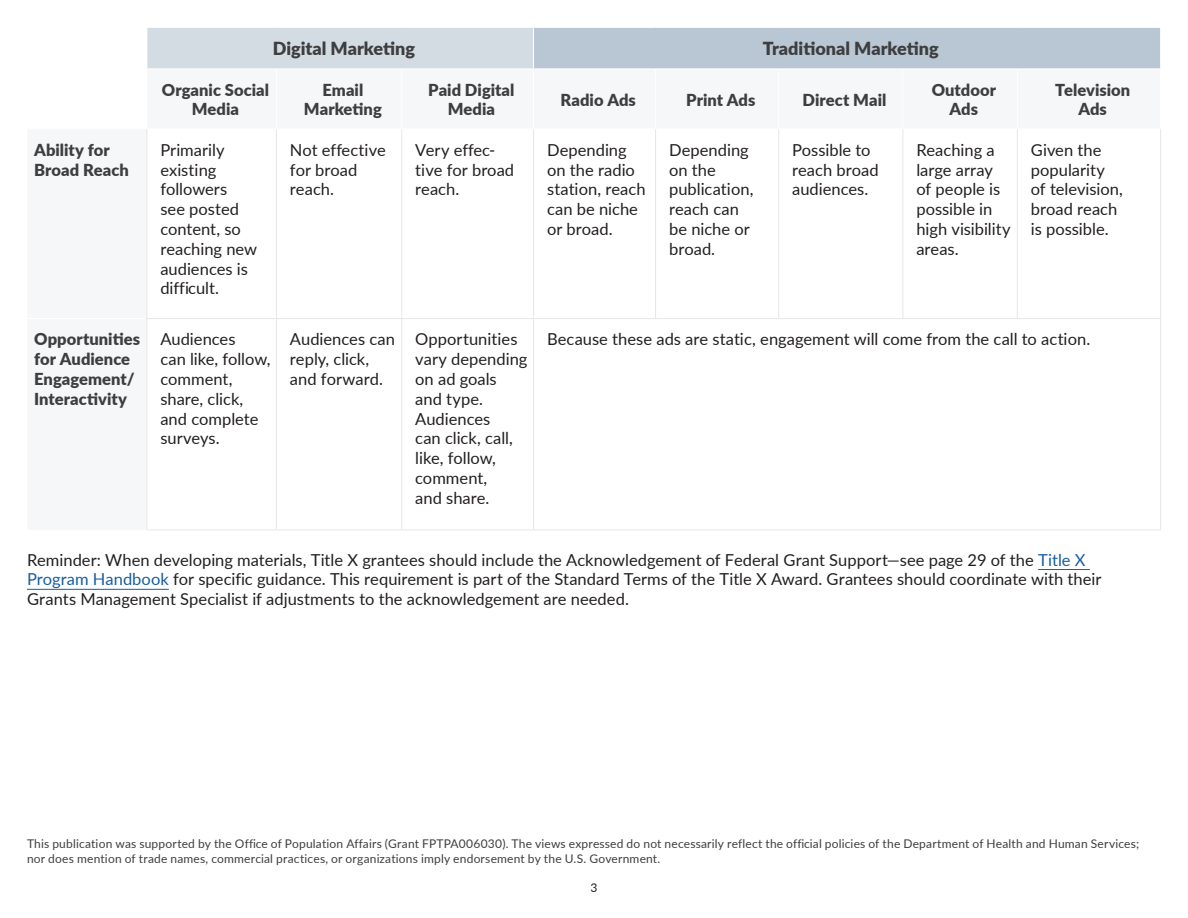
<style>
.page{position:relative;width:1188px;height:918px;background:#fff}
.page>*{position:absolute;margin:0;border:0;box-sizing:border-box;transform-origin:0 0}
.t1{font:900 18px "Lato";color:#3e3e3f}
.t2{font:16.5px/19.8px "Lato";color:#231f20}
.t3{font:900 16.5px/19.8px "Lato";color:#3e3e3f;text-align:center}
.t4{font:12px/15px "Lato";letter-spacing:.015em;color:#3e3e3f}
.t5{font:12px "Lato";color:#231f20}
.s1{color:#175d9e}
</style>
<div class="page">
<div style="left:147px;top:27px;width:387px;height:42px;background:#d3dbe3"></div>
<div style="left:534px;top:27px;width:627px;height:42px;background:#b9c7d5"></div>
<hr style="left:147px;top:27px;width:129px;height:1px;background:#fff">
<hr style="left:276px;top:27px;width:126px;height:1px;background:#fff">
<hr style="left:402px;top:27px;width:132px;height:1px;background:#fff">
<hr style="left:534px;top:27px;width:122px;height:1px;background:#fff">
<hr style="left:656px;top:27px;width:123px;height:1px;background:#fff">
<hr style="left:779px;top:27px;width:124px;height:1px;background:#fff">
<hr style="left:903px;top:27px;width:114px;height:1px;background:#fff">
<hr style="left:1017px;top:27px;width:144px;height:1px;background:#fff">
<hr style="left:1160px;top:28px;width:1px;height:40px;background:#fff">
<hr style="left:147px;top:68px;width:129px;height:1px;background:#fff">
<hr style="left:276px;top:68px;width:126px;height:1px;background:#fff">
<hr style="left:402px;top:68px;width:132px;height:1px;background:#fff">
<hr style="left:534px;top:68px;width:122px;height:1px;background:#fff">
<hr style="left:656px;top:68px;width:123px;height:1px;background:#fff">
<hr style="left:779px;top:68px;width:124px;height:1px;background:#fff">
<hr style="left:903px;top:68px;width:114px;height:1px;background:#fff">
<hr style="left:1017px;top:68px;width:144px;height:1px;background:#fff">
<hr style="left:147px;top:28px;width:1px;height:40px;background:#fff">
<hr style="left:533px;top:28px;width:1px;height:40px;background:#fff">
<hr style="left:147px;top:129px;width:1px;height:189px;background:#e6e7e9">
<hr style="left:276px;top:129px;width:1px;height:189px;background:#e6e7e9">
<hr style="left:401px;top:129px;width:1px;height:189px;background:#e6e7e9">
<hr style="left:533px;top:129px;width:1px;height:189px;background:#e6e7e9">
<hr style="left:655px;top:129px;width:1px;height:189px;background:#e6e7e9">
<hr style="left:778px;top:129px;width:1px;height:189px;background:#e6e7e9">
<hr style="left:903px;top:129px;width:1px;height:189px;background:#e6e7e9">
<hr style="left:1017px;top:129px;width:1px;height:189px;background:#e6e7e9">
<hr style="left:1160px;top:129px;width:1px;height:189px;background:#e6e7e9">
<hr style="left:534px;top:318px;width:122px;height:1px;background:#e6e7e9">
<hr style="left:534px;top:530px;width:122px;height:1px;background:#e6e7e9">
<hr style="left:656px;top:530px;width:123px;height:1px;background:#e6e7e9">
<hr style="left:779px;top:530px;width:124px;height:1px;background:#e6e7e9">
<hr style="left:903px;top:530px;width:114px;height:1px;background:#e6e7e9">
<hr style="left:1017px;top:530px;width:144px;height:1px;background:#e6e7e9">
<hr style="left:656px;top:318px;width:123px;height:1px;background:#e6e7e9">
<hr style="left:779px;top:318px;width:124px;height:1px;background:#e6e7e9">
<hr style="left:903px;top:318px;width:114px;height:1px;background:#e6e7e9">
<hr style="left:1017px;top:318px;width:144px;height:1px;background:#e6e7e9">
<hr style="left:1160px;top:319px;width:1px;height:211px;background:#e6e7e9">
<hr style="left:147px;top:318px;width:129px;height:1px;background:#e6e7e9">
<hr style="left:147px;top:319px;width:1px;height:211px;background:#e6e7e9">
<hr style="left:147px;top:530px;width:129px;height:1px;background:#e6e7e9">
<hr style="left:276px;top:318px;width:126px;height:1px;background:#e6e7e9">
<hr style="left:276px;top:319px;width:1px;height:211px;background:#e6e7e9">
<hr style="left:276px;top:530px;width:126px;height:1px;background:#e6e7e9">
<hr style="left:402px;top:318px;width:132px;height:1px;background:#e6e7e9">
<hr style="left:401px;top:319px;width:1px;height:211px;background:#e6e7e9">
<hr style="left:533px;top:319px;width:1px;height:211px;background:#e6e7e9">
<hr style="left:402px;top:530px;width:132px;height:1px;background:#e6e7e9">
<hr style="left:27px;top:589px;width:142px;height:1px;background:#175d9e">
<hr style="left:1038px;top:569px;width:52px;height:1px;background:#175d9e">
<p class="t1" style="left:273px;top:35px;width:144px">Digital Marketing</p>
<p class="t1" style="left:763px;top:35px;width:177px">Traditional Marketing</p>
<p class="t3" style="left:162px;top:79px;width:109px">Organic Social<br>Media</p>
<p class="t3" style="left:304px;top:79px;width:80px">Email<br>Marketing</p>
<p class="t3" style="left:428px;top:79px;width:88px">Paid Digital<br>Media</p>
<p class="t3" style="left:561px;top:89px;width:77px">Radio Ads</p>
<p class="t3" style="left:686px;top:89px;width:71px">Print Ads</p>
<p class="t3" style="left:803px;top:89px;width:85px">Direct Mail</p>
<p class="t3" style="left:932px;top:79px;width:66px">Outdoor<br>Ads</p>
<p class="t3" style="left:1055px;top:79px;width:77px">Television<br>Ads</p>
<p class="t3" style="left:34px;top:139px;width:96px;text-align:left">Ability for<br>Broad Reach</p>
<p class="t2" style="left:160px;top:139px;width:98px">Primarily existing followers<br>see posted content, so reaching new audiences is difficult.</p>
<p class="t2" style="left:290px;top:139px;width:97px">Not effective for broad reach.</p>
<p class="t2" style="left:415px;top:139px;width:100px">Very effec&shy;tive for broad reach.</p>
<p class="t2" style="left:547px;top:139px;width:100px">Depending on the radio station, reach can be niche or broad.</p>
<p class="t2" style="left:669px;top:139px;width:86px">Depending on the publication, reach can be niche or broad.</p>
<p class="t2" style="left:792px;top:139px;width:88px">Possible to reach broad audiences.</p>
<p class="t2" style="left:916px;top:139px;width:96px">Reaching a large array of people is possible in high visibility areas.</p>
<p class="t2" style="left:1031px;top:139px;width:94px">Given the popularity of television, broad reach is possible.</p>
<p class="t3" style="left:34px;top:329px;width:107px;text-align:left">Opportunities for Audience<br>Engagement/<br>Interactivity</p>
<p class="t2" style="left:160px;top:329px;width:112px">Audiences<br>can like, follow, comment, share, click, and complete surveys.</p>
<p class="t2" style="left:290px;top:329px;width:106px">Audiences can reply, click, and forward.</p>
<p class="t2" style="left:415px;top:329px;width:114px">Opportunities vary depending on ad goals and type.<br>Audiences<br>can click, call, like, follow, comment,<br>and share.</p>
<p class="t2" style="left:547px;top:329px;width:545px">Because these ads are static, engagement will come from the call to action.</p>
<p class="t2" style="left:27px;top:549px;width:1076px">Reminder: When developing materials, Title X grantees should include the Acknowledgement of Federal Grant Support—see page 29 of the <span class="s1">Title X<br>Program Handbook</span> for specific guidance. This requirement is part of the Standard Terms of the Title X Award. Grantees should coordinate with their<br>Grants Management Specialist if adjustments to the acknowledgement are needed.</p>
<p class="t4" style="left:27px;top:835px;width:1114px">This publication was supported by the Office of Population Affairs (Grant FPTPA006030). The views expressed do not necessarily reflect the official policies of the Department of Health and Human Services; nor does mention of trade names, commercial practices, or organizations imply endorsement by the U.S. Government.</p>
<p class="t5" style="left:591px;top:879px;width:8px">3</p>
</div>
